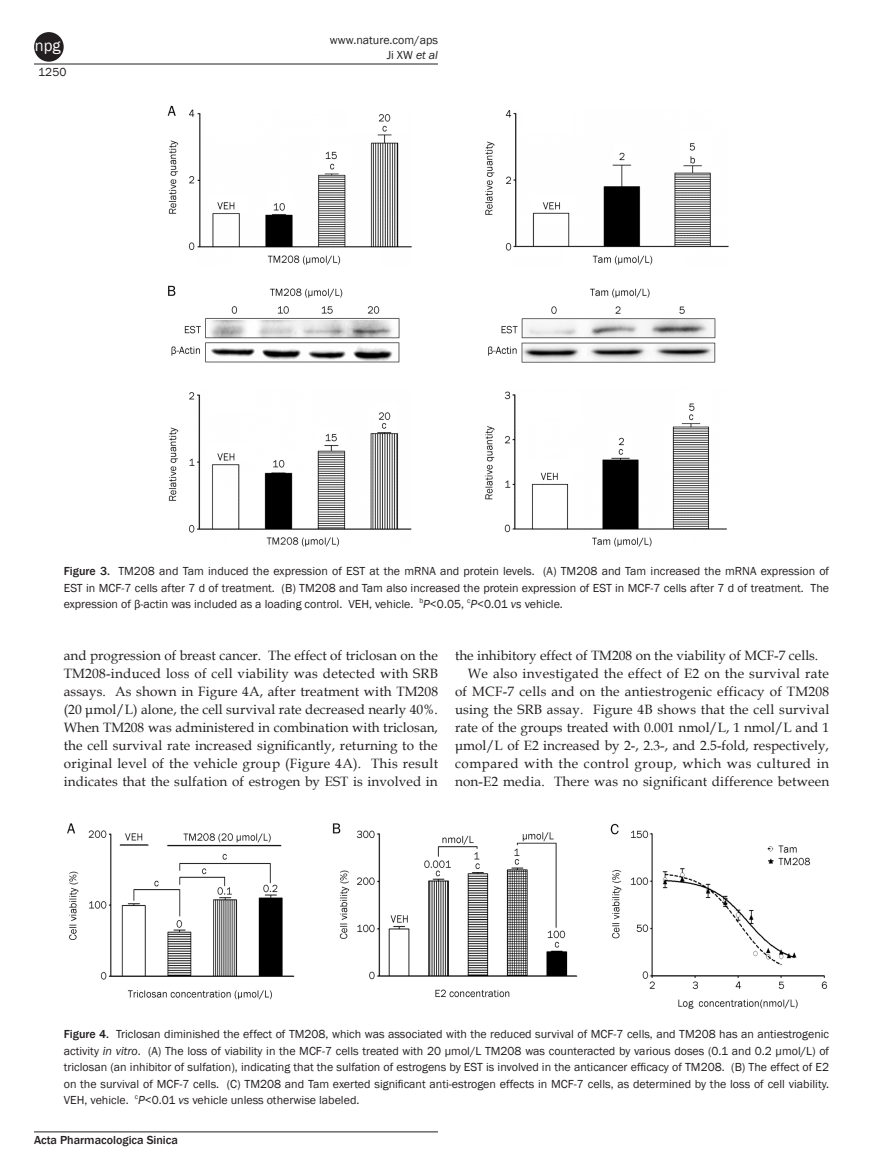
<style>
.page{position:relative;width:893px;height:1170px;background:#fff}
.page>*{position:absolute;margin:0;border:0;box-sizing:border-box;transform-origin:0 0}
.t1{font:16.5px "Franklin Gothic";color:#fff}
.无段头空英文正文{font:13.5px/18px "Book Antiqua";letter-spacing:.005em;color:#231f20;text-align:justify}
.英文正文{font:13.5px/18px "Book Antiqua";letter-spacing:.01em;color:#231f20;text-align:justify}
.图表注{font:12px/16.5px "Franklin Gothic";color:#231f20;text-align:justify}
.t2{font:500 12px "Franklin Gothic";color:#231f20}
.s1{font-style:italic}
.s2{font-weight:500}
</style>
<div class="page">
<hr style="left:34px;top:64px;width:404px;height:1px;background:#231f20">
<hr style="left:34px;top:1131px;width:404px;height:1px;background:#231f20">
<div style="left:34px;top:32px;width:30px;height:30px;background:#231f20;border-radius:50%"></div>
<img style="left:167px;top:105px;width:562px;height:442px">
<img style="left:67px;top:823px;width:761px;height:186px">
<h1 class="t1" style="left:35px;top:35px;width:27px">npg</h1>
<p class="图表注" style="left:38px;top:64px;width:30px">1250</p>
<p class="图表注" style="left:330px;top:32px;width:110px;line-height:15px;text-align:right">www.nature.com/aps<br>Ji XW <span class="s1">et al</span></p>
<p class="图表注" style="left:64px;top:563px;width:767px"><span class="s2">Figure 3.</span> TM208 and Tam induced the expression of EST at the mRNA and protein levels. (A) TM208 and Tam increased the mRNA expression of EST in MCF-7 cells after 7 d of treatment. (B) TM208 and Tam also increased the protein expression of EST in MCF-7 cells after 7 d of treatment. The expression of β-actin was included as a loading control. VEH, vehicle. <sup>b</sup><span class="s1">P</span>&lt;0.05, <sup>c</sup><span class="s1">P</span>&lt;0.01 <span class="s1">vs</span> vehicle.</p>
<p class="无段头空英文正文" style="left:64px;top:646px;width:376px">and progression of breast cancer. The effect of triclosan on the TM208-induced loss of cell viability was detected with SRB assays. As shown in Figure 4A, after treatment with TM208 (20 μmol/L) alone, the cell survival rate decreased nearly 40%.<br>When TM208 was administered in combination with triclosan, the cell survival rate increased significantly, returning to the original level of the vehicle group (Figure 4A). This result indicates that the sulfation of estrogen by EST is involved in</p>
<p class="无段头空英文正文" style="left:455px;top:646px;width:365px">the inhibitory effect of TM208 on the viability of MCF-7 cells.</p>
<p class="英文正文" style="left:455px;top:664px;width:376px;text-indent:13px">We also investigated the effect of E2 on the survival rate of MCF-7 cells and on the antiestrogenic efficacy of TM208 using the SRB assay. Figure 4B shows that the cell survival rate of the groups treated with 0.001 nmol/L, 1 nmol/L and 1 μmol/L of E2 increased by 2-, 2.3-, and 2.5-fold, respectively, compared with the control group, which was cultured in non-E2 media. There was no significant difference between</p>
<p class="图表注" style="left:64px;top:1026px;width:767px"><span class="s2">Figure 4.</span> Triclosan diminished the effect of TM208, which was associated with the reduced survival of MCF-7 cells, and TM208 has an antiestrogenic activity <span class="s1">in vitro</span>. (A) The loss of viability in the MCF-7 cells treated with 20 μmol/L TM208 was counteracted by various doses (0.1 and 0.2 μmol/L) of triclosan (an inhibitor of sulfation), indicating that the sulfation of estrogens by EST is involved in the anticancer efficacy of TM208. (B) The effect of E2 on the survival of MCF-7 cells. (C) TM208 and Tam exerted significant anti-estrogen effects in MCF-7 cells, as determined by the loss of cell viability.<br>VEH, vehicle. <sup>c</sup><span class="s1">P</span>&lt;0.01 <span class="s1">vs</span> vehicle unless otherwise labeled.</p>
<p class="t2" style="left:34px;top:1132px;width:145px">Acta Pharmacologica Sinica</p>
</div>
